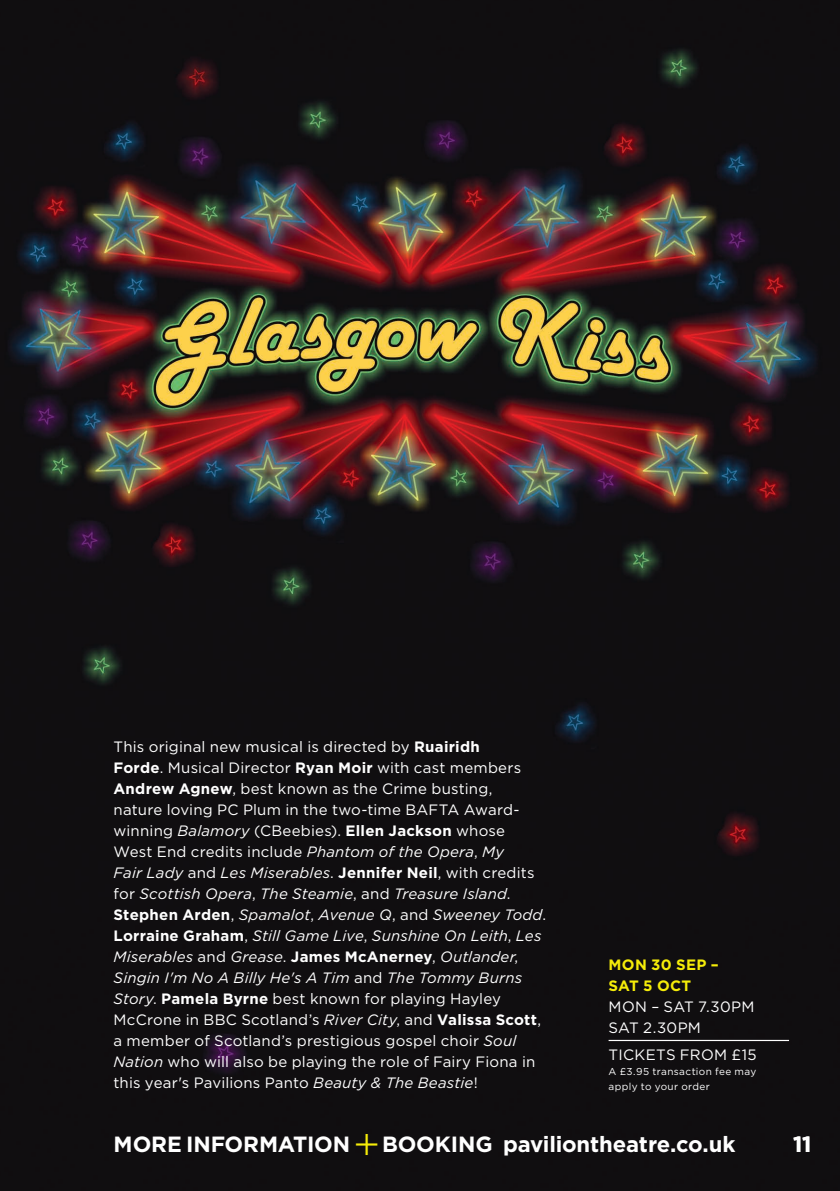
<style>
.page{position:relative;width:840px;height:1191px;background:#fff}
.page>*{position:absolute;margin:0;border:0;box-sizing:border-box;transform-origin:0 0}
.t1{font:700 22px "Gotham";letter-spacing:-.01em;color:#fff}
.t2{font:15px/21px "Gotham";letter-spacing:.015em;color:#fff}
.t3{font:10px/15px "Gotham";letter-spacing:.04em;color:#fff}
.s1{font-weight:700}
.s2{font-style:italic}
.s3{font-weight:700;color:#f5ec09}
.s4{font-weight:300;font-size:44px;color:#f5ec09}
</style>
<div class="page">
<img style="left:0;top:0;width:839px;height:1191px">
<hr style="left:608px;top:1039px;width:180px;height:2px;background:#fff">
<p class="t2" style="left:113px;top:736px;width:434px">This original new musical is directed by <span class="s1">Ruairidh<br>Forde</span>. Musical Director <span class="s1">Ryan Moir</span> with cast members <span class="s1">Andrew Agnew</span>, best known as the Crime busting,<br>nature loving PC Plum in the two-time BAFTA Award&shy;winning <span class="s2">Balamory</span> (CBeebies). <span class="s1">Ellen Jackson</span> whose West End credits include <span class="s2">Phantom of the Opera</span>, <span class="s2">My<br>Fair Lady</span> and <span class="s2">Les Miserables</span>. <span class="s1">Jennifer Neil</span>, with credits for <span class="s2">Scottish Opera</span>, <span class="s2">The Steamie</span>, and <span class="s2">Treasure Island</span>.<br><span class="s1">Stephen Arden</span>, <span class="s2">Spamalot</span>, <span class="s2">Avenue Q</span>, and <span class="s2">Sweeney Todd</span>.<br><span class="s1">Lorraine Graham</span>, <span class="s2">Still Game Live</span>, <span class="s2">Sunshine On Leith</span>, <span class="s2">Les Miserables</span> and <span class="s2">Grease</span>. <span class="s1">James McAnerney</span>, <span class="s2">Outlander</span>, <span class="s2">Singin I'm No A Billy He's A Tim</span> and <span class="s2">The Tommy Burns Story</span>. <span class="s1">Pamela Byrne</span> best known for playing Hayley McCrone in BBC Scotland’s <span class="s2">River City</span>, and <span class="s1">Valissa Scott</span>, a member of Scotland’s prestigious gospel choir <span class="s2">Soul Nation</span> who will also be playing the role of Fairy Fiona in this year's Pavilions Panto <span class="s2">Beauty &amp; The Beastie</span>!</p>
<p class="t2" style="left:608px;top:953px;width:147px"><span class="s3">MON 30 SEP –<br>SAT 5 OCT<br></span>MON – SAT 7.30PM<br>SAT 2.30PM</p>
<p class="t2" style="left:608px;top:1043px;width:149px">TICKETS FROM £15</p>
<p class="t3" style="left:608px;top:1063px;width:149px">A £3.95 transaction fee may apply to your order</p>
<p class="t1" style="left:114px;top:1129px;width:623px">MORE INFORMATION <span class="s4">+</span> BOOKING paviliontheatre.co.uk</p>
<p class="t1" style="left:792px;top:1129px;width:20px">11</p>
</div>
